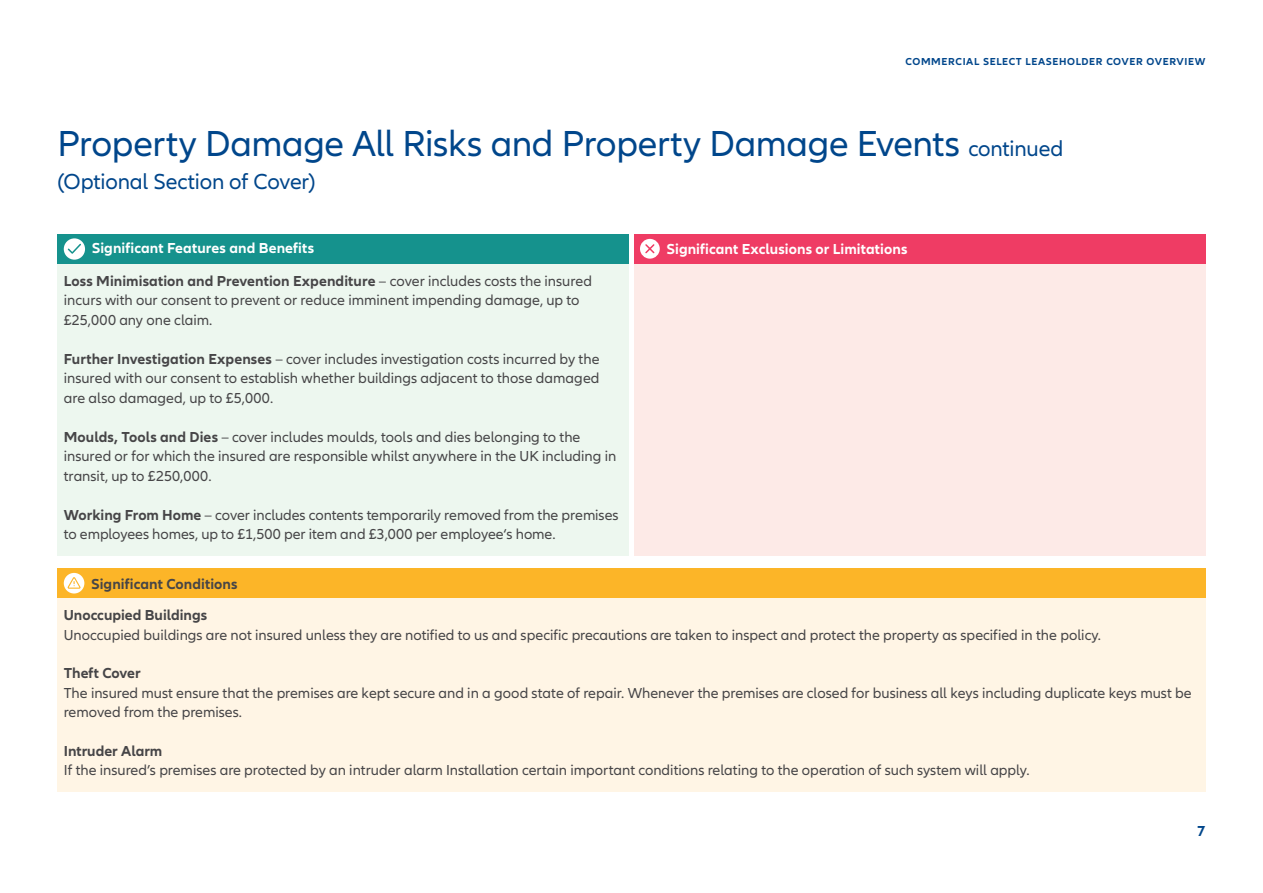
<style>
.page{position:relative;width:1263px;height:893px;background:#fff}
.page>*{position:absolute;margin:0;border:0;box-sizing:border-box;transform-origin:0 0}
.t1{font:37.5px "Allianz Neo";letter-spacing:-.01em;color:#00468b}
.t2{font:22.5px "Allianz Neo";letter-spacing:-.01em;color:#00468b}
.t3{font:15px/19.5px "Allianz Neo";color:#464547}
.t4{font:700 15px "Allianz Neo";letter-spacing:.005em;color:#fff}
.t5{font:700 15px "Allianz Neo";color:#464547}
.t6{font:700 15px "Allianz Neo";color:#00468b}
.t7{font:700 10.5px "Allianz Neo";letter-spacing:.06em;color:#00468b}
.s1{font-size:22.5px}
.s2{font-weight:700}
</style>
<div class="page">
<div style="left:57px;top:234px;width:572px;height:30px;background:#15928d"></div>
<svg style="left:64px;top:238px;width:21px;height:22px"></svg>
<svg style="left:66px;top:242px;width:16px;height:13px"></svg>
<div style="left:634px;top:234px;width:571px;height:30px;background:#ef3c64"></div>
<div style="left:640px;top:239px;width:20px;height:20px;background:#fff;border-radius:50%"></div>
<svg style="left:645px;top:244px;width:10px;height:10px"></svg>
<div style="left:57px;top:264px;width:572px;height:292px;background:#edf7ef"></div>
<div style="left:634px;top:264px;width:571px;height:292px;background:#fdeae7"></div>
<div style="left:57px;top:598px;width:1148px;height:194px;background:#fff5e5"></div>
<div style="left:57px;top:568px;width:1148px;height:30px;background:#fcb528"></div>
<div style="left:64px;top:573px;width:20px;height:20px;background:#fff;border-radius:50%"></div>
<svg style="left:67px;top:577px;width:14px;height:12px"></svg>
<p class="t7" style="left:906px;top:56px;width:301px">COMMERCIAL SELECT LEASEHOLDER COVER OVERVIEW</p>
<h1 class="t1" style="left:57px;top:122px;width:1007px">Property Damage All Risks and Property Damage Events <span class="s1">continued</span></h1>
<h2 class="t2" style="left:57px;top:169px;width:260px">(Optional Section of Cover)</h2>
<p class="t4" style="left:92px;top:239px;width:224px">Significant Features and Benefits</p>
<p class="t4" style="left:666px;top:240px;width:242px">Significant Exclusions or Limitations</p>
<p class="t3" style="left:64px;top:271px;width:530px"><span class="s2">Loss Minimisation and Prevention Expenditure</span> – cover includes costs the insured incurs with our consent to prevent or reduce imminent impending damage, up to £25,000 any one claim.</p>
<p class="t3" style="left:64px;top:349px;width:537px;text-align:justify"><span class="s2">Further Investigation Expenses</span> – cover includes investigation costs incurred by the insured with our consent to establish whether buildings adjacent to those damaged are also damaged, up to £5,000.</p>
<p class="t3" style="left:64px;top:427px;width:554px"><span class="s2">Moulds, Tools and Dies</span> – cover includes moulds, tools and dies belonging to the insured or for which the insured are responsible whilst anywhere in the UK including in transit, up to £250,000.</p>
<p class="t3" style="left:64px;top:505px;width:556px"><span class="s2">Working From Home</span> – cover includes contents temporarily removed from the premises to employees homes, up to £1,500 per item and £3,000 per employee‘s home.</p>
<p class="t5" style="left:91px;top:575px;width:148px">Significant Conditions</p>
<p class="t5" style="left:64px;top:606px;width:145px">Unoccupied Buildings</p>
<p class="t3" style="left:64px;top:625px;width:1039px">Unoccupied buildings are not insured unless they are notified to us and specific precautions are taken to inspect and protect the property as specified in the policy.</p>
<p class="t5" style="left:64px;top:665px;width:78px">Theft Cover</p>
<p class="t3" style="left:64px;top:683px;width:1129px">The insured must ensure that the premises are kept secure and in a good state of repair. Whenever the premises are closed for business all keys including duplicate keys must be removed from the premises.</p>
<p class="t5" style="left:64px;top:742px;width:100px">Intruder Alarm</p>
<p class="t3" style="left:64px;top:761px;width:967px">If the insured’s premises are protected by an intruder alarm Installation certain important conditions relating to the operation of such system will apply.</p>
<p class="t6" style="left:1197px;top:822px;width:10px">7</p>
</div>
